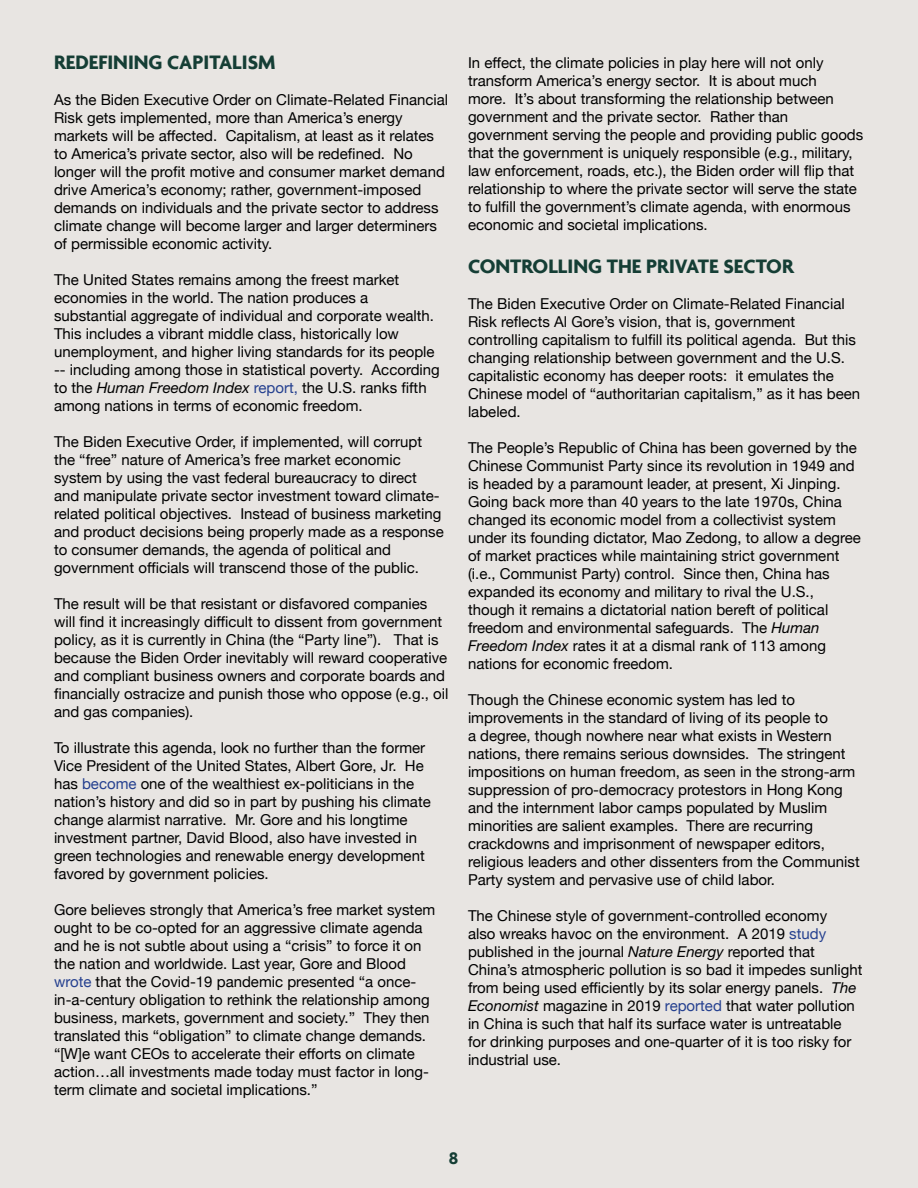
<style>
.page{position:relative;width:918px;height:1188px;background:#e8e5e2}
.page>*{position:absolute;margin:0;border:0;box-sizing:border-box;transform-origin:0 0}
.t1{font:700 21px "Agenda";color:#153e35}
.t2{font:700 18px "Agenda";color:#153e35}
.t3{font:15px/18px "Helvetica Neue";color:#000}
.s1{font-family:"Helvetica Neue LT Std";font-style:italic}
.s2{color:#25408f}
</style>
<div class="page">
<h1 class="t1" style="left:54px;top:49px;width:223px">REDEFINING CAPITALISM</h1>
<p class="t3" style="left:54px;top:92px;width:396px">As the Biden Executive Order on Climate-Related Financial Risk gets implemented, more than America’s energy markets will be affected. Capitalism, at least as it relates to America’s private sector, also will be redefined. No longer will the profit motive and consumer market demand drive America’s economy; rather, government-imposed demands on individuals and the private sector to address climate change will become larger and larger determiners of permissible economic activity.</p>
<p class="t3" style="left:54px;top:272px;width:387px">The United States remains among the freest market economies in the world. The nation produces a substantial aggregate of individual and corporate wealth.<br>This includes a vibrant middle class, historically low unemployment, and higher living standards for its people -- including among those in statistical poverty. According to the <span class="s1">Human Freedom Index</span> <span class="s2">report,</span> the U.S. ranks fifth among nations in terms of economic freedom.</p>
<p class="t3" style="left:54px;top:434px;width:391px">The Biden Executive Order, if implemented, will corrupt the “free” nature of America’s free market economic system by using the vast federal bureaucracy to direct and manipulate private sector investment toward climate&shy;related political objectives. Instead of business marketing and product decisions being properly made as a response to consumer demands, the agenda of political and government officials will transcend those of the public.</p>
<p class="t3" style="left:54px;top:596px;width:396px">The result will be that resistant or disfavored companies will find it increasingly difficult to dissent from government policy, as it is currently in China (the “Party line”). That is because the Biden Order inevitably will reward cooperative and compliant business owners and corporate boards and financially ostracize and punish those who oppose (e.g., oil and gas companies).</p>
<p class="t3" style="left:54px;top:740px;width:378px">To illustrate this agenda, look no further than the former Vice President of the United States, Albert Gore, Jr. He has <span class="s2">become</span> one of the wealthiest ex-politicians in the nation’s history and did so in part by pushing his climate change alarmist narrative. Mr. Gore and his longtime investment partner, David Blood, also have invested in green technologies and renewable energy development favored by government policies.</p>
<p class="t3" style="left:54px;top:902px;width:383px">Gore believes strongly that America’s free market system ought to be co-opted for an aggressive climate agenda and he is not subtle about using a “crisis” to force it on the nation and worldwide. Last year, Gore and Blood <span class="s2">wrote</span> that the Covid-19 pandemic presented “a once&shy;in-a-century obligation to rethink the relationship among business, markets, government and society.” They then translated this “obligation” to climate change demands. “[W]e want CEOs to accelerate their efforts on climate action…all investments made today must factor in long&shy;term climate and societal implications.”</p>
<p class="t3" style="left:468px;top:55px;width:397px">In effect, the climate policies in play here will not only transform America’s energy sector. It is about much<br>more. It’s about transforming the relationship between government and the private sector. Rather than government serving the people and providing public goods that the government is uniquely responsible (e.g., military, law enforcement, roads, etc.), the Biden order will flip that relationship to where the private sector will serve the state to fulfill the government’s climate agenda, with enormous economic and societal implications.</p>
<h1 class="t1" style="left:468px;top:254px;width:327px">CONTROLLING THE PRIVATE SECTOR</h1>
<p class="t3" style="left:468px;top:296px;width:394px">The Biden Executive Order on Climate-Related Financial Risk reflects Al Gore’s vision, that is, government controlling capitalism to fulfill its political agenda. But this changing relationship between government and the U.S. capitalistic economy has deeper roots: it emulates the Chinese model of “authoritarian capitalism,” as it has been labeled.</p>
<p class="t3" style="left:468px;top:440px;width:394px">The People’s Republic of China has been governed by the Chinese Communist Party since its revolution in 1949 and is headed by a paramount leader, at present, Xi Jinping.<br>Going back more than 40 years to the late 1970s, China changed its economic model from a collectivist system under its founding dictator, Mao Zedong, to allow a degree of market practices while maintaining strict government (i.e., Communist Party) control. Since then, China has expanded its economy and military to rival the U.S., though it remains a dictatorial nation bereft of political freedom and environmental safeguards. The <span class="s1">Human Freedom Index</span> rates it at a dismal rank of 113 among nations for economic freedom.</p>
<p class="t3" style="left:468px;top:692px;width:393px">Though the Chinese economic system has led to improvements in the standard of living of its people to<br>a degree, though nowhere near what exists in Western nations, there remains serious downsides. The stringent impositions on human freedom, as seen in the strong-arm suppression of pro-democracy protestors in Hong Kong and the internment labor camps populated by Muslim minorities are salient examples. There are recurring crackdowns and imprisonment of newspaper editors, religious leaders and other dissenters from the Communist Party system and pervasive use of child labor.</p>
<p class="t3" style="left:468px;top:908px;width:396px">The Chinese style of government-controlled economy<br>also wreaks havoc on the environment. A 2019 <span class="s2">study </span>published in the journal <span class="s1">Nature Energy</span> reported that China’s atmospheric pollution is so bad it impedes sunlight from being used efficiently by its solar energy panels. <span class="s1">The Economist</span> magazine in 2019 <span class="s2">reported</span> that water pollution in China is such that half its surface water is untreatable for drinking purposes and one-quarter of it is too risky for industrial use.</p>
<p class="t2" style="left:449px;top:1147px;width:11px">8</p>
</div>
